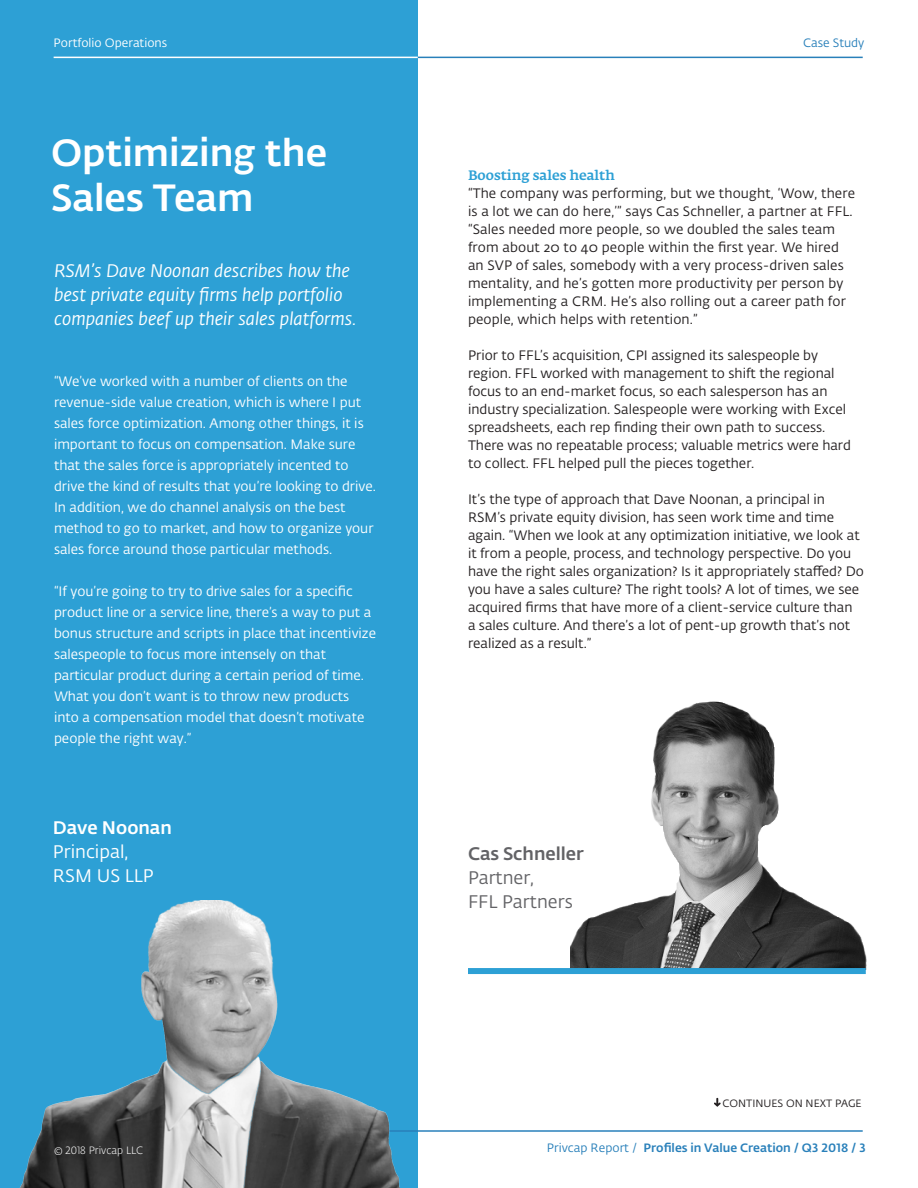
<style>
.page{position:relative;width:918px;height:1188px;background:#fff}
.page>*{position:absolute;margin:0;border:0;box-sizing:border-box;transform-origin:0 0}
.t1{font:500 37.5px/45px "Fedra Sans Alt Pro";color:#fff}
.t2{font:italic 18px/24px "Fedra Sans Alt Pro";color:#fff}
.t3{font:18px "Fedra Sans Alt Pro";color:#636366}
.t4{font:18px "Fedra Sans Alt Pro";color:#fff}
.t5{font:500 18px "Fedra Sans Alt Pro";color:#636366}
.t6{font:500 18px "Fedra Sans Alt Pro";color:#fff}
.BodyCopy_ParaIndent{font:13.5px/18px "Fedra Sans Alt Pro";color:#231f20}
.t7{font:13.5px/21px "Fedra Sans Alt Pro";color:#fff}
.BodyCopy_ParaIndent-2{font:500 13.5px "Fedra Serif A Std";color:#2da0d5}
.BodyCopy_ParaIndent-3{font:500 12px "Fedra Sans Alt Pro";color:#2980ba}
.t8{font:12px "Fedra Sans Alt Pro";color:#fff}
.t9{font:12px "Fedra Sans Alt Pro";color:#2980ba}
.t10{font:10.5px "Fedra Sans Alt Pro";color:#231f20}
.t11{font:300 10.5px "Fedra Sans Alt Pro";color:#fff}
.s1{font-weight:400}
</style>
<div class="page">
<div style="left:0;top:0;width:418px;height:1188px;background:#2da0d5"></div>
<hr style="left:418px;top:57px;width:445px;height:1px;background:#2980ba">
<hr style="left:54px;top:57px;width:364px;height:1px;background:#fff">
<hr style="left:54px;top:1130px;width:809px;height:2px;background:#2980ba">
<svg style="left:714px;top:1098px;width:7px;height:9px"></svg>
<img style="left:19px;top:900px;width:381px;height:288px">
<img style="left:570px;top:701px;width:297px;height:269px">
<div style="left:468px;top:968px;width:398px;height:6px;background:#2da0d5"></div>
<p class="t8" style="left:54px;top:34px;width:115px">Portfolio Operations</p>
<p class="t1" style="left:51px;top:128px;width:278px">Optimizing the<br>Sales Team</p>
<p class="t2" style="left:54px;top:258px;width:304px">RSM’s Dave Noonan describes how the best private equity firms help portfolio companies beef up their sales platforms.</p>
<p class="t7" style="left:54px;top:370px;width:323px">“We’ve worked with a number of clients on the revenue-side value creation, which is where I put sales force optimization. Among other things, it is important to focus on compensation. Make sure that the sales force is appropriately incented to drive the kind of results that you’re looking to drive.<br>In addition, we do channel analysis on the best method to go to market, and how to organize your sales force around those particular methods.</p>
<p class="t7" style="left:54px;top:581px;width:324px">“If you’re going to try to drive sales for a specific product line or a service line, there’s a way to put a bonus structure and scripts in place that incentivize salespeople to focus more intensely on that particular product during a certain period of time.<br>What you don’t want is to throw new products into a compensation model that doesn’t motivate people the right way.”</p>
<p class="t6" style="left:53px;top:813px;width:120px">Dave Noonan</p>
<p class="t4" style="left:53px;top:839px;width:77px">Principal,</p>
<p class="t4" style="left:53px;top:863px;width:102px">RSM US LLP</p>
<p class="t11" style="left:54px;top:1143px;width:91px">© 2018 Privcap LLC</p>
<p class="t9" style="left:803px;top:34px;width:63px">Case Study</p>
<p class="BodyCopy_ParaIndent-2" style="left:468px;top:166px;width:148px">Boosting sales health</p>
<p class="BodyCopy_ParaIndent" style="left:468px;top:184px;width:389px">“The company was performing, but we thought, ‘Wow, there is a lot we can do here,’” says Cas Schneller, a partner at FFL. “Sales needed more people, so we doubled the sales team from about 20 to 40 people within the first year. We hired an SVP of sales, somebody with a very process-driven sales mentality, and he’s gotten more productivity per person by implementing a CRM. He’s also rolling out a career path for people, which helps with retention.”</p>
<p class="BodyCopy_ParaIndent" style="left:468px;top:346px;width:385px">Prior to FFL’s acquisition, CPI assigned its salespeople by region. FFL worked with management to shift the regional focus to an end-market focus, so each salesperson has an industry specialization. Salespeople were working with Excel spreadsheets, each rep finding their own path to success.<br>There was no repeatable process; valuable metrics were hard to collect. FFL helped pull the pieces together.</p>
<p class="BodyCopy_ParaIndent" style="left:468px;top:490px;width:397px">It’s the type of approach that Dave Noonan, a principal in RSM’s private equity division, has seen work time and time again. “When we look at any optimization initiative, we look at it from a people, process, and technology perspective. Do you have the right sales organization? Is it appropriately staffed? Do you have a sales culture? The right tools? A lot of times, we see acquired firms that have more of a client-service culture than<br>a sales culture. And there’s a lot of pent-up growth that’s not realized as a result.”</p>
<p class="t5" style="left:468px;top:840px;width:117px">Cas Schneller</p>
<p class="t3" style="left:468px;top:865px;width:68px">Partner,</p>
<p class="t3" style="left:468px;top:889px;width:106px">FFL Partners</p>
<p class="t10" style="left:723px;top:1096px;width:141px">CONTINUES ON NEXT PAGE</p>
<p class="BodyCopy_ParaIndent-3" style="left:547px;top:1139px;width:320px"><span class="s1">Privcap Report /</span> Profiles in Value Creation / Q3 2018 / 3</p>
</div>
